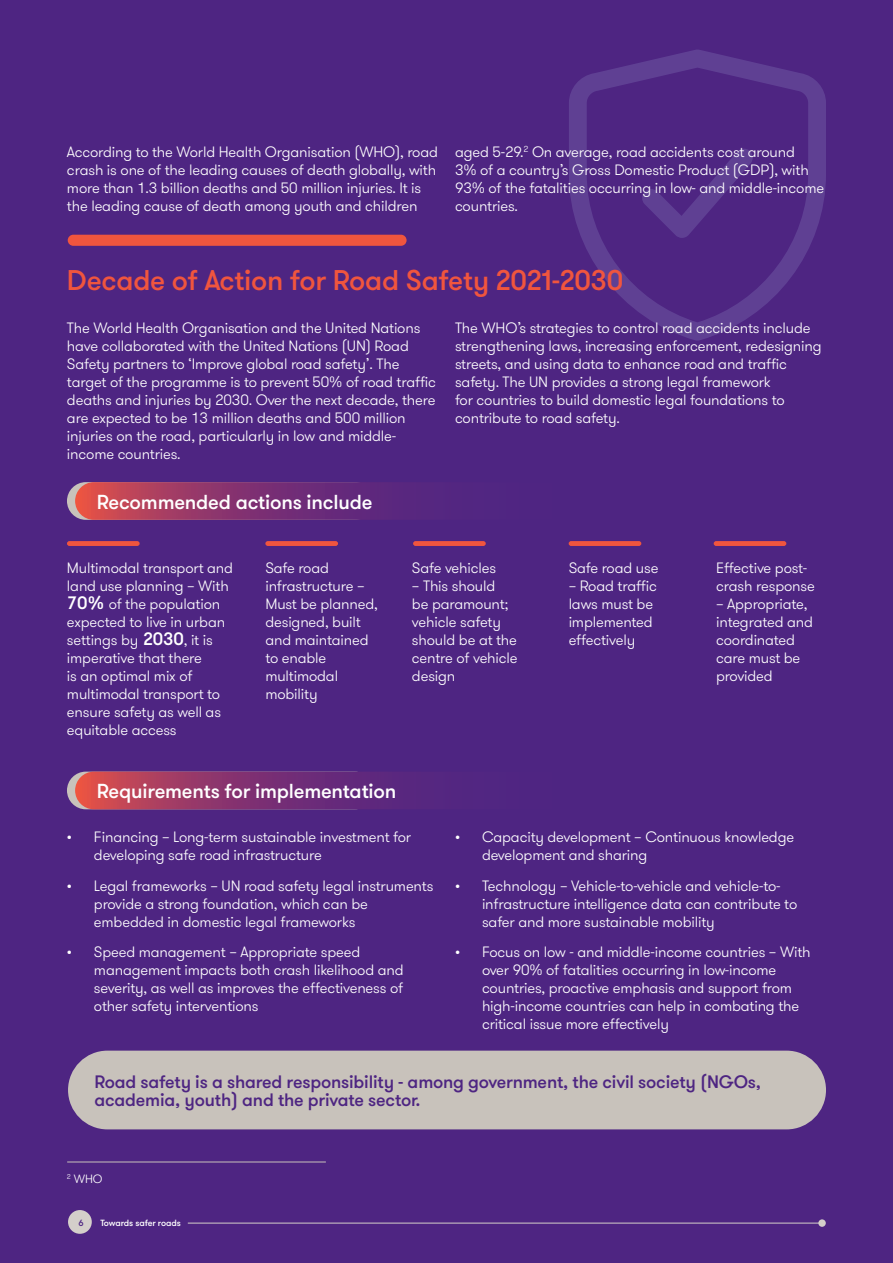
<style>
.page{position:relative;width:893px;height:1263px;background:#4e2582}
.page>*{position:absolute;margin:0;border:0;box-sizing:border-box;transform-origin:0 0}
._01_Headline_one_Bold_54pt{font:500 28.5px "GT Walsheim Pro";letter-spacing:-.01em;color:#f0553e}
._04_Headline_four_Medium_13_5pt{font:500 20.25px "GT Walsheim Pro";letter-spacing:-.01em;color:#fff}
._11_Body_text{font:500 18px/18px "GT Walsheim Pro";letter-spacing:-.01em;color:#4e2582}
._11_Body_text-2{font:300 15px/18px "GT Walsheim Pro";letter-spacing:-.01em;color:#fff}
._11_Body_text-3{font:300 12px "GT Walsheim Pro";color:#fff}
._11_Body_text-4{font:500 9px "GT Walsheim Pro";letter-spacing:-.01em;color:#fff}
._11_Body_text-5{font:500 9px "GT Walsheim Pro";color:#4e2582}
.s1{font-weight:500;font-size:18px}
</style>
<div class="page">
<svg style="left:569px;top:49px;width:257px;height:292px"></svg>
<div style="left:67px;top:482px;width:307px;height:38px;background:#c8c2bb;border-radius:19px"></div>
<div style="left:67px;top:772px;width:307px;height:37px;background:#c8c2bb;border-radius:19px"></div>
<svg style="left:75px;top:482px;width:557px;height:38px"></svg>
<svg style="left:75px;top:772px;width:557px;height:37px"></svg>
<div style="left:68px;top:1051px;width:758px;height:78px;background:#c8c2bb;border-radius:39px"></div>
<div style="left:67px;top:541px;width:73px;height:5px;background:#f0553e;border-radius:2px"></div>
<div style="left:265px;top:541px;width:73px;height:5px;background:#f0553e;border-radius:2px"></div>
<div style="left:413px;top:541px;width:73px;height:5px;background:#f0553e;border-radius:2px"></div>
<div style="left:569px;top:541px;width:72px;height:5px;background:#f0553e;border-radius:2px"></div>
<div style="left:714px;top:541px;width:72px;height:5px;background:#f0553e;border-radius:2px"></div>
<div style="left:68px;top:1210px;width:24px;height:24px;background:#d4cfca;border-radius:50%"></div>
<div style="left:818px;top:1219px;width:8px;height:8px;background:#d4cfca;border-radius:50%"></div>
<hr style="left:188px;top:1223px;width:634px;height:1px;background:#d4cfca">
<hr style="left:67px;top:1161px;width:259px;height:1px;background:#c8c2bb">
<div style="left:68px;top:235px;width:339px;height:11px;background:#f0553e;border-radius:6px"></div>
<p class="_11_Body_text-2" style="left:67px;top:143px;width:373px">According to the World Health Organisation (WHO), road crash is one of the leading causes of death globally, with more than 1.3 billion deaths and 50 million injuries. It is the leading cause of death among youth and children</p>
<p class="_11_Body_text-2" style="left:455px;top:143px;width:371px">aged 5-29.<sup>2</sup> On average, road accidents cost around<br>3% of a country’s Gross Domestic Product (GDP), with 93% of the fatalities occurring in low- and middle-income countries.</p>
<p class="_01_Headline_one_Bold_54pt" style="left:67px;top:262px;width:558px">Decade of Action for Road Safety 2021-2030</p>
<p class="_11_Body_text-2" style="left:67px;top:319px;width:371px">The World Health Organisation and the United Nations have collaborated with the United Nations (UN) Road Safety partners to ‘Improve global road safety’. The target of the programme is to prevent 50% of road traffic deaths and injuries by 2030. Over the next decade, there are expected to be 13 million deaths and 500 million injuries on the road, particularly in low and middle&shy;income countries.</p>
<p class="_04_Headline_four_Medium_13_5pt" style="left:97px;top:489px;width:277px">Recommended actions include</p>
<p class="_11_Body_text-2" style="left:455px;top:319px;width:368px">The WHO’s strategies to control road accidents include strengthening laws, increasing enforcement, redesigning streets, and using data to enhance road and traffic safety. The UN provides a strong legal framework<br>for countries to build domestic legal foundations to contribute to road safety.</p>
<p class="_11_Body_text-2" style="left:67px;top:559px;width:168px">Multimodal transport and land use planning – With<br><span class="s1">70%</span> of the population expected to live in urban settings by <span class="s1">2030</span>, it is imperative that there<br>is an optimal mix of multimodal transport to ensure safety as well as equitable access</p>
<p class="_11_Body_text-2" style="left:265px;top:559px;width:114px">Safe road infrastructure –<br>Must be planned, designed, built and maintained to enable multimodal mobility</p>
<p class="_11_Body_text-2" style="left:412px;top:559px;width:86px">Safe vehicles</p>
<p class="_11_Body_text-2" style="left:412px;top:577px;width:107px">– This should<br>be paramount; vehicle safety should be at the centre of vehicle design</p>
<p class="_04_Headline_four_Medium_13_5pt" style="left:97px;top:778px;width:301px">Requirements for implementation</p>
<p class="_11_Body_text-2" style="left:569px;top:559px;width:91px">Safe road use</p>
<p class="_11_Body_text-2" style="left:569px;top:577px;width:90px">– Road traffic laws must be implemented effectively</p>
<p class="_11_Body_text-2" style="left:716px;top:559px;width:100px">Effective post&shy;crash response</p>
<p class="_11_Body_text-2" style="left:716px;top:595px;width:98px">– Appropriate, integrated and coordinated care must be provided</p>
<p class="_11_Body_text-2" style="left:94px;top:828px;width:319px;text-indent:-27px">• Financing – Long-term sustainable investment for developing safe road infrastructure</p>
<p class="_11_Body_text-2" style="left:94px;top:877px;width:341px;text-indent:-27px">• Legal frameworks – UN road safety legal instruments provide a strong foundation, which can be embedded in domestic legal frameworks</p>
<p class="_11_Body_text-2" style="left:94px;top:943px;width:311px;text-indent:-27px">• Speed management – Appropriate speed management impacts both crash likelihood and severity, as well as improves the effectiveness of other safety interventions</p>
<p class="_11_Body_text-2" style="left:482px;top:828px;width:314px;text-indent:-27px">• Capacity development – Continuous knowledge development and sharing</p>
<p class="_11_Body_text-2" style="left:482px;top:877px;width:317px;text-indent:-27px">• Technology – Vehicle-to-vehicle and vehicle-to&shy;infrastructure intelligence data can contribute to safer and more sustainable mobility</p>
<p class="_11_Body_text-2" style="left:482px;top:943px;width:330px;text-indent:-27px">• Focus on low - and middle-income countries – With over 90% of fatalities occurring in low-income countries, proactive emphasis and support from high-income countries can help in combating the critical issue more effectively</p>
<p class="_11_Body_text" style="left:94px;top:1073px;width:668px">Road safety is a shared responsibility - among government, the civil society (NGOs, academia, youth) and the private sector.</p>
<p class="_11_Body_text-3" style="left:67px;top:1171px;width:37px"><sup>2</sup> WHO</p>
<p class="_11_Body_text-5" style="left:78px;top:1217px;width:7px">6</p>
<p class="_11_Body_text-4" style="left:100px;top:1217px;width:82px">Towards safer roads</p>
</div>
